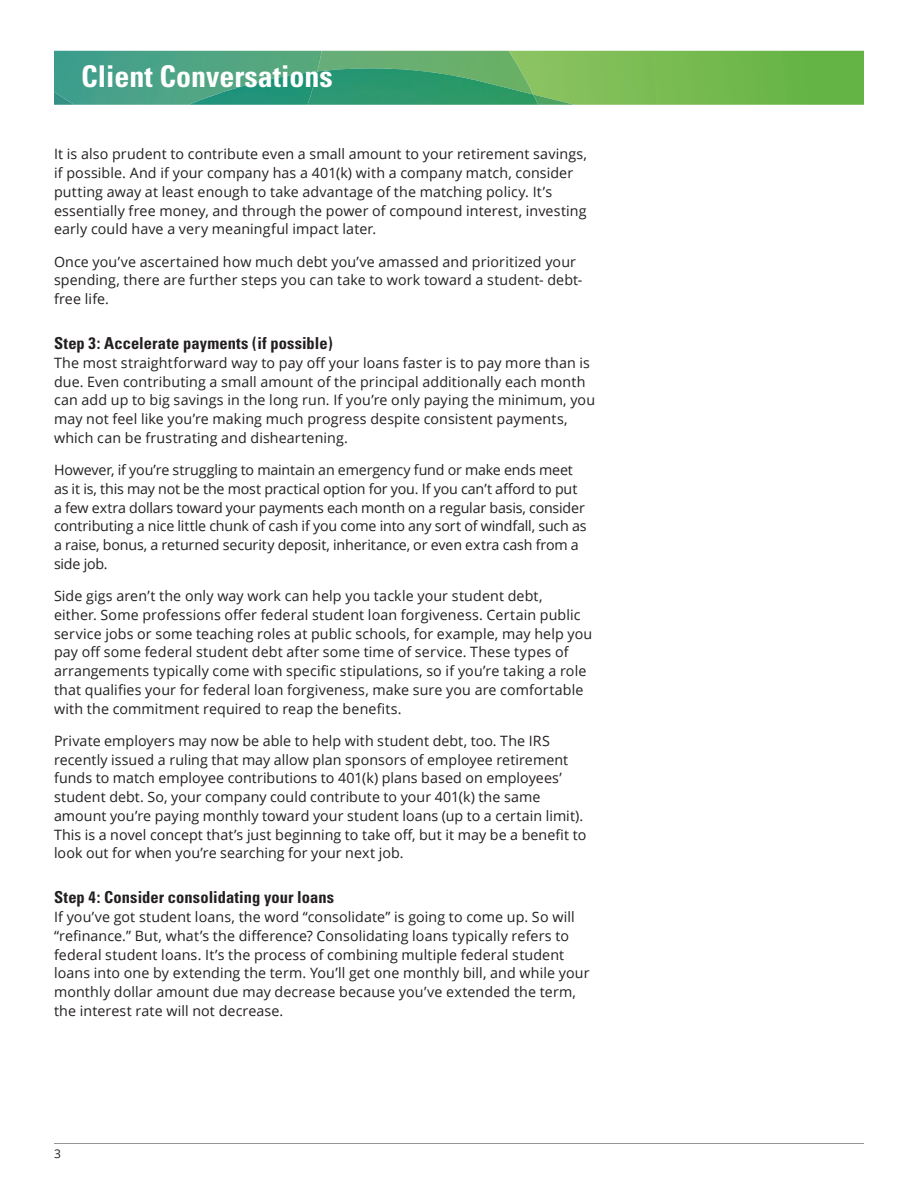
<style>
.page{position:relative;width:918px;height:1188px;background:#fff}
.page>*{position:absolute;margin:0;border:0;box-sizing:border-box;transform-origin:0 0}
.t1{font:700 condensed 30px "Univers";color:#fff}
.t2{font:700 condensed 16.5px "Univers";letter-spacing:.005em;color:#231f20}
.t3{font:14.25px/18.8px "Open Sans";letter-spacing:.005em;color:#231f20}
.t4{font:12px "Open Sans";color:#231f20}
</style>
<div class="page">
<img style="left:533px;top:51px;width:331px;height:54px">
<img style="left:322px;top:51px;width:211px;height:17px">
<img style="left:54px;top:51px;width:268px;height:54px">
<img style="left:54px;top:92px;width:20px;height:13px">
<img style="left:538px;top:95px;width:36px;height:10px">
<img style="left:308px;top:68px;width:230px;height:37px">
<img style="left:189px;top:71px;width:128px;height:34px">
<hr style="left:54px;top:1143px;width:810px;height:1px;background:#939598">
<h1 class="t1" style="left:81px;top:58px;width:253px">Client Conversations</h1>
<p class="t3" style="left:54px;top:144px;width:535px">It is also prudent to contribute even a small amount to your retirement savings, if possible. And if your company has a 401(k) with a company match, consider putting away at least enough to take advantage of the matching policy. It’s essentially free money, and through the power of compound interest, investing early could have a very meaningful impact later.</p>
<p class="t3" style="left:54px;top:252px;width:530px">Once you’ve ascertained how much debt you’ve amassed and prioritized your spending, there are further steps you can take to work toward a student- debt&shy;free life.</p>
<p class="t2" style="left:54px;top:333px;width:280px">Step 3: Accelerate payments (if possible)</p>
<p class="t3" style="left:54px;top:353px;width:543px">The most straightforward way to pay off your loans faster is to pay more than is due. Even contributing a small amount of the principal additionally each month can add up to big savings in the long run. If you’re only paying the minimum, you may not feel like you’re making much progress despite consistent payments, which can be frustrating and disheartening.</p>
<p class="t3" style="left:54px;top:460px;width:534px">However, if you’re struggling to maintain an emergency fund or make ends meet as it is, this may not be the most practical option for you. If you can’t afford to put a few extra dollars toward your payments each month on a regular basis, consider contributing a nice little chunk of cash if you come into any sort of windfall, such as a raise, bonus, a returned security deposit, inheritance, or even extra cash from a side job.</p>
<p class="t3" style="left:54px;top:586px;width:540px">Side gigs aren’t the only way work can help you tackle your student debt,<br>either. Some professions offer federal student loan forgiveness. Certain public service jobs or some teaching roles at public schools, for example, may help you pay off some federal student debt after some time of service. These types of arrangements typically come with specific stipulations, so if you’re taking a role that qualifies your for federal loan forgiveness, make sure you are comfortable with the commitment required to reap the benefits.</p>
<p class="t3" style="left:54px;top:731px;width:534px">Private employers may now be able to help with student debt, too. The IRS recently issued a ruling that may allow plan sponsors of employee retirement funds to match employee contributions to 401(k) plans based on employees’ student debt. So, your company could contribute to your 401(k) the same amount you’re paying monthly toward your student loans (up to a certain limit).<br>This is a novel concept that’s just beginning to take off, but it may be a benefit to look out for when you’re searching for your next job.</p>
<p class="t2" style="left:54px;top:887px;width:282px">Step 4: Consider consolidating your loans</p>
<p class="t3" style="left:54px;top:907px;width:537px">If you’ve got student loans, the word “consolidate” is going to come up. So will “refinance.” But, what’s the difference? Consolidating loans typically refers to federal student loans. It’s the process of combining multiple federal student loans into one by extending the term. You’ll get one monthly bill, and while your monthly dollar amount due may decrease because you’ve extended the term, the interest rate will not decrease.</p>
<p class="t4" style="left:54px;top:1145px;width:8px">3</p>
</div>
